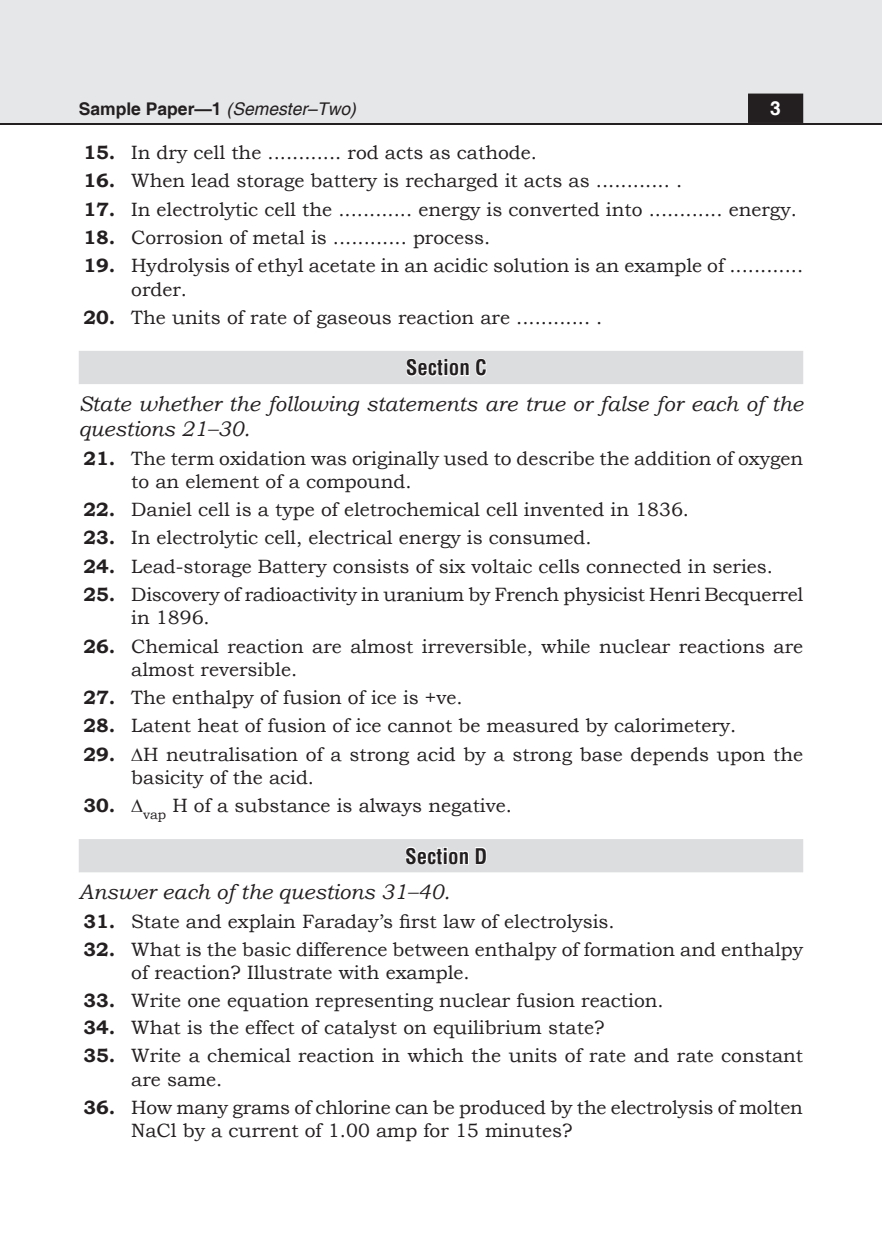
<style>
.page{position:relative;width:882px;height:1260px;background:#fff}
.page>*{position:absolute;margin:0;border:0;box-sizing:border-box;transform-origin:0 0}
.t1{font:italic 21px/25.2px "Bookman Old Style";color:#231f20}
.t2{font:700 condensed 21px "Helvetica";color:#231f20}
.t3{font:19.25px/23.1px "Bookman Old Style";color:#231f20}
.t4{font:700 19.25px "Helvetica";color:#fff}
.t5{font:italic 17.5px "Helvetica";color:#231f20}
.s1{font-weight:700;font-style:normal}
.s2{font-weight:700}
</style>
<div class="page">
<div style="left:0;top:0;width:882px;height:124px;background:#e6e7e9"></div>
<hr style="left:0;top:124px;width:882px;height:1px;background:#231f20">
<div style="left:749px;top:94px;width:53px;height:28px;background:#231f20"></div>
<div style="left:748px;top:94px;width:55px;height:29px;border:2px solid #231f20"></div>
<div style="left:79px;top:351px;width:724px;height:33px;background:#dcdddf"></div>
<div style="left:79px;top:839px;width:724px;height:33px;background:#dcdddf"></div>
<svg style="left:406px;top:358px;width:81px;height:19px"></svg>
<svg style="left:405px;top:846px;width:82px;height:19px"></svg>
<p class="t5" style="left:79px;top:98px;width:279px"><span class="s1">Sample Paper—1</span> (Semester–Two)</p>
<p class="t4" style="left:770px;top:96px;width:12px">3</p>
<p class="t3" style="left:84px;top:141px;width:455px"><span class="s2">15.</span> In dry cell the ............ rod acts as cathode.</p>
<p class="t3" style="left:84px;top:169px;width:600px"><span class="s2">16.</span> When lead storage battery is recharged it acts as ............ .</p>
<p class="t3" style="left:84px;top:198px;width:715px"><span class="s2">17.</span> In electrolytic cell the ............ energy is converted into ............ energy.</p>
<p class="t3" style="left:84px;top:226px;width:408px"><span class="s2">18.</span> Corrosion of metal is ............ process.</p>
<p class="t3" style="left:131px;top:254px;width:674px;text-indent:-48px"><span class="s2">19.</span> Hydrolysis of ethyl acetate in an acidic solution is an example of ............ order.</p>
<p class="t3" style="left:84px;top:306px;width:520px"><span class="s2">20.</span> The units of rate of gaseous reaction are ............ .</p>
<p class="t2" style="left:406px;top:354px;width:83px">Section C</p>
<p class="t1" style="left:79px;top:391px;width:726px">State whether the following statements are true or false for each of the questions 21–30.</p>
<p class="t3" style="left:131px;top:447px;width:673px;text-indent:-48px"><span class="s2">21.</span> The term oxidation was originally used to describe the addition of oxygen to an element of a compound.</p>
<p class="t3" style="left:84px;top:498px;width:607px"><span class="s2">22.</span> Daniel cell is a type of eletrochemical cell invented in 1836.</p>
<p class="t3" style="left:84px;top:526px;width:510px"><span class="s2">23.</span> In electrolytic cell, electrical energy is consumed.</p>
<p class="t3" style="left:84px;top:555px;width:691px"><span class="s2">24.</span> Lead-storage Battery consists of six voltaic cells connected in series.</p>
<p class="t3" style="left:131px;top:583px;width:674px;text-indent:-48px"><span class="s2">25.</span> Discovery of radioactivity in uranium by French physicist Henri Becquerrel in 1896.</p>
<p class="t3" style="left:131px;top:635px;width:673px;text-indent:-48px"><span class="s2">26.</span> Chemical reaction are almost irreversible, while nuclear reactions are almost reversible.</p>
<p class="t3" style="left:84px;top:686px;width:381px"><span class="s2">27.</span> The enthalpy of fusion of ice is +ve.</p>
<p class="t3" style="left:84px;top:714px;width:654px"><span class="s2">28.</span> Latent heat of fusion of ice cannot be measured by calorimetery.</p>
<p class="t3" style="left:131px;top:743px;width:673px;text-indent:-48px"><span class="s2">29.</span> H neutralisation of a strong acid by a strong base depends upon the basicity of the acid.</p>
<p class="t3" style="left:84px;top:794px;width:430px"><span class="s2">30.</span> <sub>vap</sub> H of a substance is always negative.</p>
<p class="t2" style="left:405px;top:842px;width:84px">Section D</p>
<p class="t1" style="left:79px;top:879px;width:373px">Answer each of the questions 31–40.</p>
<p class="t3" style="left:84px;top:910px;width:533px"><span class="s2">31.</span> State and explain Faraday’s first law of electrolysis.</p>
<p class="t3" style="left:131px;top:938px;width:674px;text-indent:-48px"><span class="s2">32.</span> What is the basic difference between enthalpy of formation and enthalpy of reaction? Illustrate with example.</p>
<p class="t3" style="left:84px;top:989px;width:582px"><span class="s2">33.</span> Write one equation representing nuclear fusion reaction.</p>
<p class="t3" style="left:84px;top:1016px;width:522px"><span class="s2">34.</span> What is the effect of catalyst on equilibrium state?</p>
<p class="t3" style="left:131px;top:1044px;width:673px;text-indent:-48px"><span class="s2">35.</span> Write a chemical reaction in which the units of rate and rate constant are same.</p>
<p class="t3" style="left:131px;top:1096px;width:673px;text-indent:-48px"><span class="s2">36.</span> How many grams of chlorine can be produced by the electrolysis of molten<br>NaCl by a current of 1.00 amp for 15 minutes?</p>
</div>
